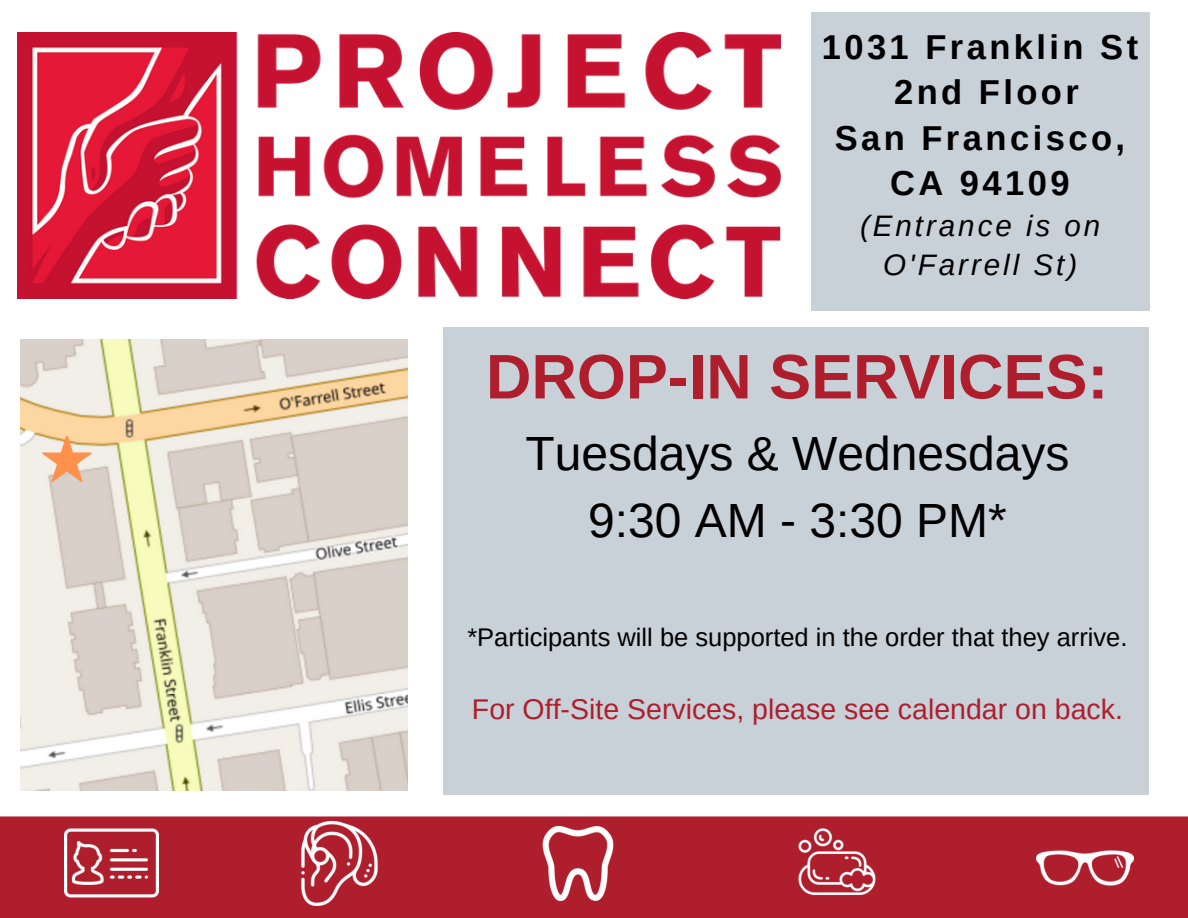
<style>
.page{position:relative;width:1188px;height:918px;background:#fff}
.page>*{position:absolute;margin:0;border:0;box-sizing:border-box;transform-origin:0 0}
.t1{font:700 63px "Arimo";color:#af1e2d}
.t2{font:48px "Arimo";color:#000}
.t3{font:700 34.5px/45.5px "Arimo";letter-spacing:.1em;color:#000;text-align:center}
.t4{font:italic 29.55px/39.3px "Arimo";letter-spacing:.1em;color:#000;text-align:center}
.t5{font:28.5px "Arimo";color:#af1e2d}
.t6{font:25.5px "Arimo";color:#000}
</style>
<div class="page">
<div style="left:0;top:816px;width:1188px;height:102px;background:#af1e2d"></div>
<img style="left:541px;top:827px;width:74px;height:73px">
<img style="left:797px;top:821px;width:81px;height:81px">
<img style="left:1037px;top:820px;width:96px;height:97px">
<img style="left:65px;top:816px;width:93px;height:94px">
<img style="left:297px;top:821px;width:85px;height:84px">
<div style="left:811px;top:13px;width:338px;height:298px;background:#c8d0d8"></div>
<div style="left:444px;top:327px;width:705px;height:468px;background:#c8d0d8"></div>
<img style="left:21px;top:340px;width:387px;height:451px">
<img style="left:18px;top:33px;width:763px;height:265px">
<svg style="left:42px;top:436px;width:50px;height:47px;background:#f1c29e"></svg>
<p class="t3" style="left:822px;top:24px;width:318px">1031 Franklin St</p>
<p class="t3" style="left:894px;top:70px;width:186px">2nd Floor</p>
<p class="t3" style="left:835px;top:115px;width:292px">San Francisco,<br>CA 94109</p>
<p class="t4" style="left:860px;top:206px;width:242px">(Entrance is on<br>O'Farrell St)</p>
<p class="t1" style="left:486px;top:341px;width:624px">DROP-IN SERVICES:</p>
<p class="t2" style="left:525px;top:427px;width:546px">Tuesdays &amp; Wednesdays</p>
<p class="t2" style="left:588px;top:493px;width:420px">9:30 AM - 3:30 PM*</p>
<p class="t6" style="left:467px;top:623px;width:662px">*Participants will be supported in the order that they arrive.</p>
<p class="t5" style="left:472px;top:693px;width:652px">For Off-Site Services, please see calendar on back.</p>
</div>
